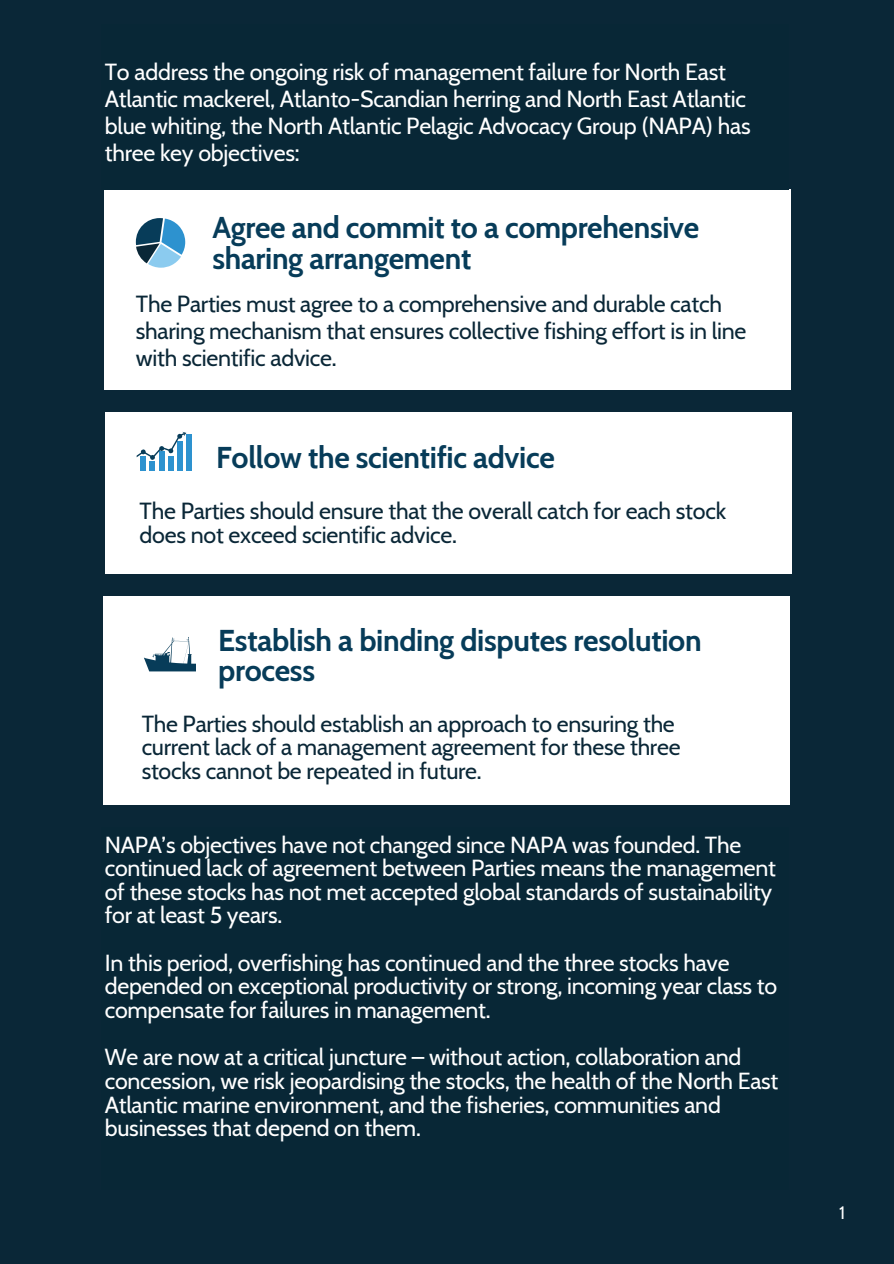
<style>
.page{position:relative;width:894px;height:1264px;background:#fff}
.page>*{position:absolute;margin:0;border:0;box-sizing:border-box;transform-origin:0 0}
.t1{font:700 30px/30.3px "Cabin";letter-spacing:-.01em;color:#073c59}
.t2{font:23.25px/27px "Cabin";letter-spacing:-.01em;color:#0a2737}
.t3{font:23.25px/27px "Cabin";letter-spacing:-.01em;color:#fff}
.t4{font:23.1px/23.5px "Cabin";letter-spacing:-.01em;color:#fff}
.t5{font:23.1px/23.7px "Cabin";letter-spacing:-.01em;color:#0a2737}
.t6{font:18px "Cabin";color:#fff}
</style>
<div class="page">
<div style="left:0;top:0;width:893px;height:1263px;background:#0a2737"></div>
<div style="left:104px;top:190px;width:686px;height:200px;background:#fff"></div>
<div style="left:105px;top:412px;width:686px;height:162px;background:#fff"></div>
<div style="left:103px;top:596px;width:687px;height:208px;background:#fff"></div>
<svg style="left:144px;top:637px;width:51px;height:34px"></svg>
<div style="left:150px;top:461px;width:5px;height:10px;background:#2d92cf"></div>
<div style="left:141px;top:456px;width:5px;height:15px;background:#2d92cf"></div>
<div style="left:159px;top:452px;width:5px;height:19px;background:#2d92cf"></div>
<div style="left:168px;top:456px;width:5px;height:15px;background:#2d92cf"></div>
<div style="left:177px;top:441px;width:6px;height:30px;background:#2d92cf"></div>
<div style="left:187px;top:434px;width:5px;height:37px;background:#2d92cf"></div>
<svg style="left:137px;top:432px;width:49px;height:28px"></svg>
<svg style="left:136px;top:218px;width:49px;height:49px"></svg>
<p class="t3" style="left:105px;top:59px;width:647px">To address the ongoing risk of management failure for North East Atlantic mackerel, Atlanto-Scandian herring and North East Atlantic blue whiting, the North Atlantic Pelagic Advocacy Group (NAPA) has three key objectives:</p>
<h1 class="t1" style="left:212px;top:212px;width:488px">Agree and commit to a comprehensive sharing arrangement</h1>
<p class="t2" style="left:136px;top:290px;width:612px">The Parties must agree to a comprehensive and durable catch sharing mechanism that ensures collective fishing effort is in line with scientific advice.</p>
<p class="t1" style="left:216px;top:442px;width:340px">Follow the scientific advice</p>
<p class="t2" style="left:139px;top:498px;width:588px;line-height:23.7px">The Parties should ensure that the overall catch for each stock does not exceed scientific advice.</p>
<h1 class="t1" style="left:218px;top:624px;width:484px">Establish a binding disputes resolution process</h1>
<p class="t5" style="left:142px;top:711px;width:540px">The Parties should establish an approach to ensuring the current lack of a management agreement for these three stocks cannot be repeated in future.</p>
<p class="t4" style="left:105px;top:832px;width:672px">NAPA’s objectives have not changed since NAPA was founded. The continued lack of agreement between Parties means the management of these stocks has not met accepted global standards of sustainability for at least 5 years.</p>
<h1 class="t4" style="left:105px;top:950px;width:673px">In this period, overfishing has continued and the three stocks have depended on exceptional productivity or strong, incoming year class to compensate for failures in management.</h1>
<p class="t4" style="left:105px;top:1045px;width:675px">We are now at a critical juncture – without action, collaboration and concession, we risk jeopardising the stocks, the health of the North East Atlantic marine environment, and the fisheries, communities and businesses that depend on them.</p>
<p class="t6" style="left:838px;top:1201px;width:7px">1</p>
</div>
